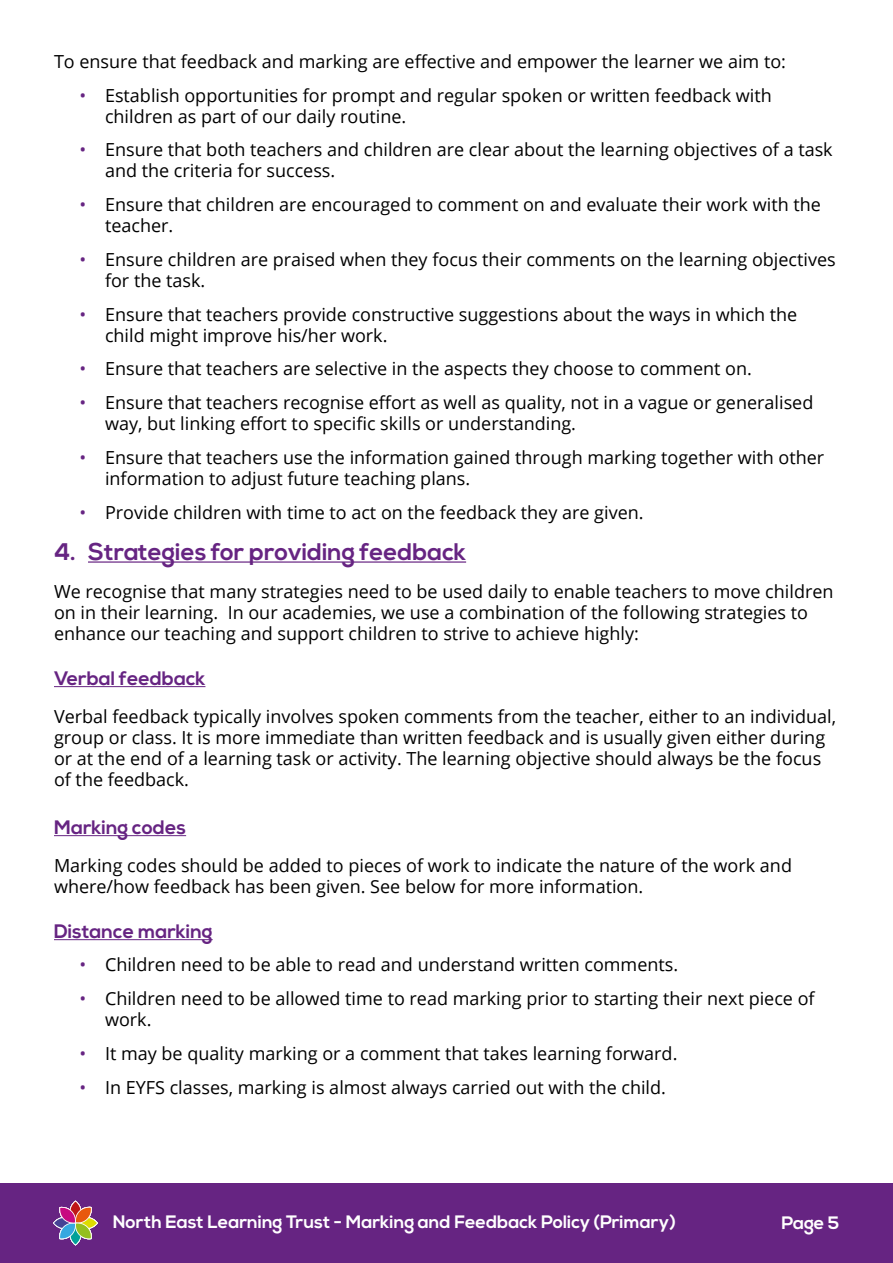
<style>
.page{position:relative;width:893px;height:1263px;background:#fff}
.page>*{position:absolute;margin:0;border:0;box-sizing:border-box;transform-origin:0 0}
.t1{font:700 24px "Nexa";color:#662482}
.t2{font:700 19.5px "Nexa";color:#662482}
.t3{font:18px/21px "Open Sans";color:#000}
.t4{font:700 18px "Nexa";color:#fff}
.s1{color:#662482}
</style>
<div class="page">
<div style="left:0;top:1183px;width:893px;height:80px;background:#662482"></div>
<svg style="left:53px;top:1201px;width:45px;height:44px"></svg>
<hr style="left:88px;top:561px;width:378px;height:2px;background:#662482">
<hr style="left:54px;top:686px;width:151px;height:1px;background:#662482">
<hr style="left:54px;top:835px;width:132px;height:1px;background:#662482">
<hr style="left:54px;top:939px;width:159px;height:1px;background:#662482">
<p class="t3" style="left:54px;top:50px;width:733px">To ensure that feedback and marking are effective and empower the learner we aim to:</p>
<p class="t3" style="left:105px;top:84px;width:668px;text-indent:-26px"><span class="s1">•</span> Establish opportunities for prompt and regular spoken or written feedback with children as part of our daily routine.</p>
<p class="t3" style="left:105px;top:139px;width:729px;text-indent:-26px"><span class="s1">•</span> Ensure that both teachers and children are clear about the learning objectives of a task and the criteria for success.</p>
<p class="t3" style="left:105px;top:194px;width:717px;text-indent:-26px"><span class="s1">•</span> Ensure that children are encouraged to comment on and evaluate their work with the teacher.</p>
<p class="t3" style="left:105px;top:248px;width:732px;text-indent:-26px"><span class="s1">•</span> Ensure children are praised when they focus their comments on the learning objectives for the task.</p>
<p class="t3" style="left:105px;top:303px;width:694px;text-indent:-26px"><span class="s1">•</span> Ensure that teachers provide constructive suggestions about the ways in which the child might improve his/her work.</p>
<p class="t3" style="left:80px;top:358px;width:674px"><span class="s1">•</span> Ensure that teachers are selective in the aspects they choose to comment on.</p>
<p class="t3" style="left:105px;top:392px;width:710px;text-indent:-26px"><span class="s1">•</span> Ensure that teachers recognise effort as well as quality, not in a vague or generalised way, but linking effort to specific skills or understanding.</p>
<p class="t3" style="left:105px;top:446px;width:721px;text-indent:-26px"><span class="s1">•</span> Ensure that teachers use the information gained through marking together with other information to adjust future teaching plans.</p>
<p class="t3" style="left:80px;top:501px;width:566px"><span class="s1">•</span> Provide children with time to act on the feedback they are given.</p>
<h1 class="t1" style="left:54px;top:537px;width:414px">4. Strategies for providing feedback</h1>
<p class="t3" style="left:54px;top:580px;width:781px">We recognise that many strategies need to be used daily to enable teachers to move children on in their learning. In our academies, we use a combination of the following strategies to enhance our teaching and support children to strive to achieve highly:</p>
<p class="t2" style="left:54px;top:667px;width:153px">Verbal feedback</p>
<p class="t3" style="left:54px;top:705px;width:784px">Verbal feedback typically involves spoken comments from the teacher, either to an individual, group or class. It is more immediate than written feedback and is usually given either during or at the end of a learning task or activity. The learning objective should always be the focus of the feedback.</p>
<p class="t2" style="left:54px;top:816px;width:134px">Marking codes</p>
<p class="t3" style="left:54px;top:854px;width:739px">Marking codes should be added to pieces of work to indicate the nature of the work and where/how feedback has been given. See below for more information.</p>
<p class="t2" style="left:54px;top:920px;width:160px">Distance marking</p>
<p class="t3" style="left:80px;top:954px;width:600px"><span class="s1">•</span> Children need to be able to read and understand written comments.</p>
<p class="t3" style="left:105px;top:988px;width:711px;text-indent:-26px"><span class="s1">•</span> Children need to be allowed time to read marking prior to starting their next piece of work.</p>
<p class="t3" style="left:80px;top:1042px;width:599px"><span class="s1">•</span> It may be quality marking or a comment that takes learning forward.</p>
<p class="t3" style="left:80px;top:1076px;width:588px"><span class="s1">•</span> In EYFS classes, marking is almost always carried out with the child.</p>
<p class="t4" style="left:113px;top:1212px;width:565px">North East Learning Trust - Marking and Feedback Policy (Primary)</p>
<p class="t4" style="left:781px;top:1212px;width:59px">Page 5</p>
</div>
